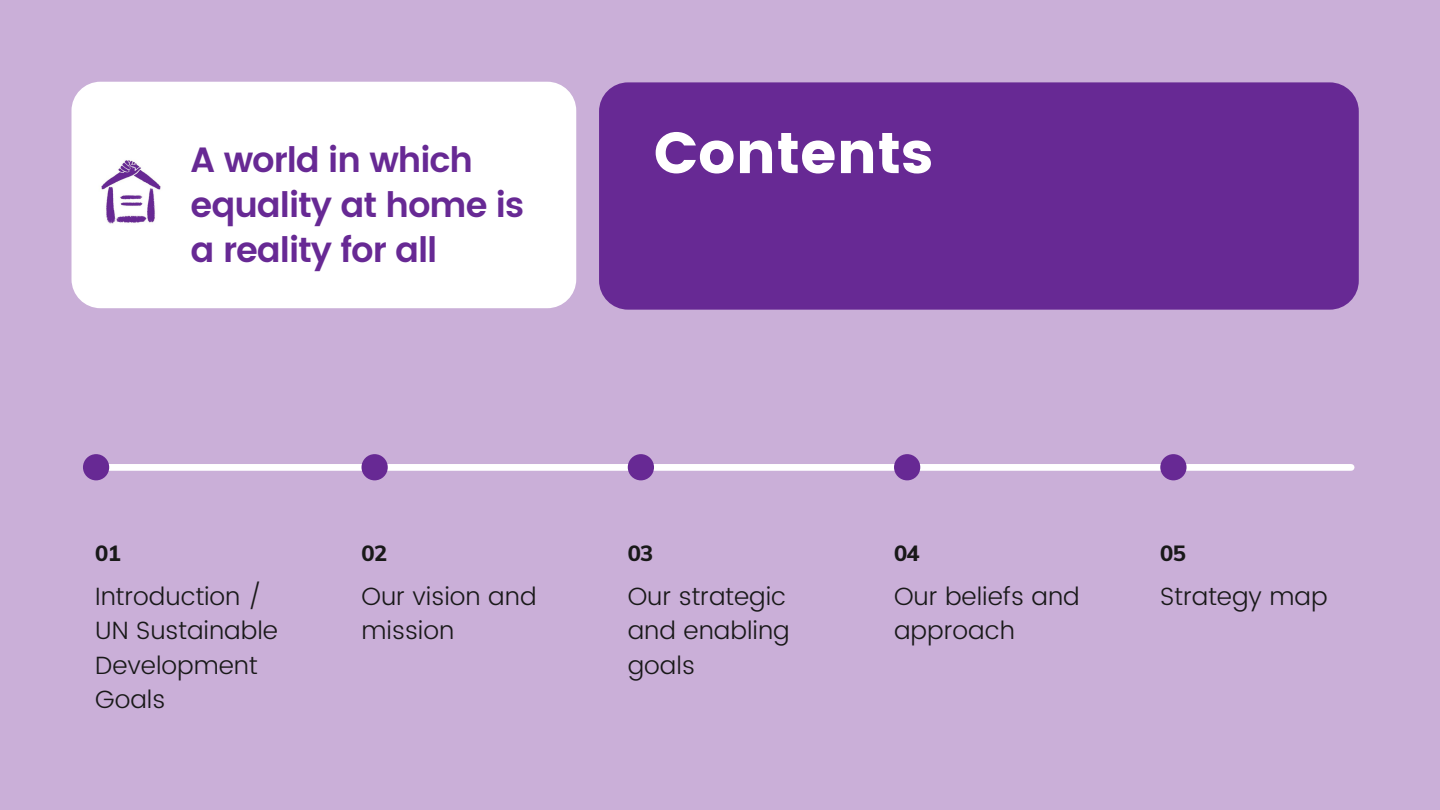
<style>
.page{position:relative;width:1440px;height:810px;background:#caafd8}
.page>*{position:absolute;margin:0;border:0;box-sizing:border-box;transform-origin:0 0}
.t1{font:57.8px "Poppins";color:#fff}
.t2{font:600 35px/45px "Poppins";letter-spacing:-.03em;color:#672994}
.t3{font:300 25px/34.5px "Poppins";color:#191919}
.t4{font:800 22px "Muli";letter-spacing:-.03em;color:#191919}
</style>
<div class="page">
<div style="left:96px;top:464px;width:1255px;height:7px;background:#fff"></div>
<div style="left:72px;top:82px;width:504px;height:226px;background:#fff;border-radius:29px"></div>
<div style="left:83px;top:454px;width:26px;height:26px;background:#672994;border-radius:50%"></div>
<div style="left:599px;top:82px;width:760px;height:228px;background:#672994;border-radius:29px"></div>
<div style="left:362px;top:454px;width:26px;height:26px;background:#672994;border-radius:50%"></div>
<div style="left:628px;top:454px;width:26px;height:26px;background:#672994;border-radius:50%"></div>
<div style="left:894px;top:454px;width:26px;height:26px;background:#672994;border-radius:50%"></div>
<div style="left:1160px;top:454px;width:27px;height:26px;background:#672994;border-radius:50%"></div>
<img style="left:101px;top:160px;width:60px;height:64px">
<p class="t2" style="left:191px;top:137px;width:335px">A world in which equality at home is a reality for all</p>
<p class="t1" style="left:654px;top:119px;width:281px">Contents</p>
<p class="t4" style="left:95px;top:539px;width:27px">01</p>
<p class="t3" style="left:95px;top:579px;width:184px">Introduction /<br>UN Sustainable<br>Development<br>Goals</p>
<p class="t4" style="left:362px;top:539px;width:27px">02</p>
<p class="t3" style="left:362px;top:579px;width:177px">Our vision and mission</p>
<p class="t4" style="left:628px;top:539px;width:27px">03</p>
<p class="t3" style="left:628px;top:579px;width:164px">Our strategic and enabling goals</p>
<p class="t4" style="left:894px;top:539px;width:27px">04</p>
<p class="t3" style="left:894px;top:579px;width:187px">Our beliefs and approach</p>
<p class="t4" style="left:1160px;top:539px;width:27px">05</p>
<p class="t3" style="left:1160px;top:579px;width:169px">Strategy map</p>
</div>
